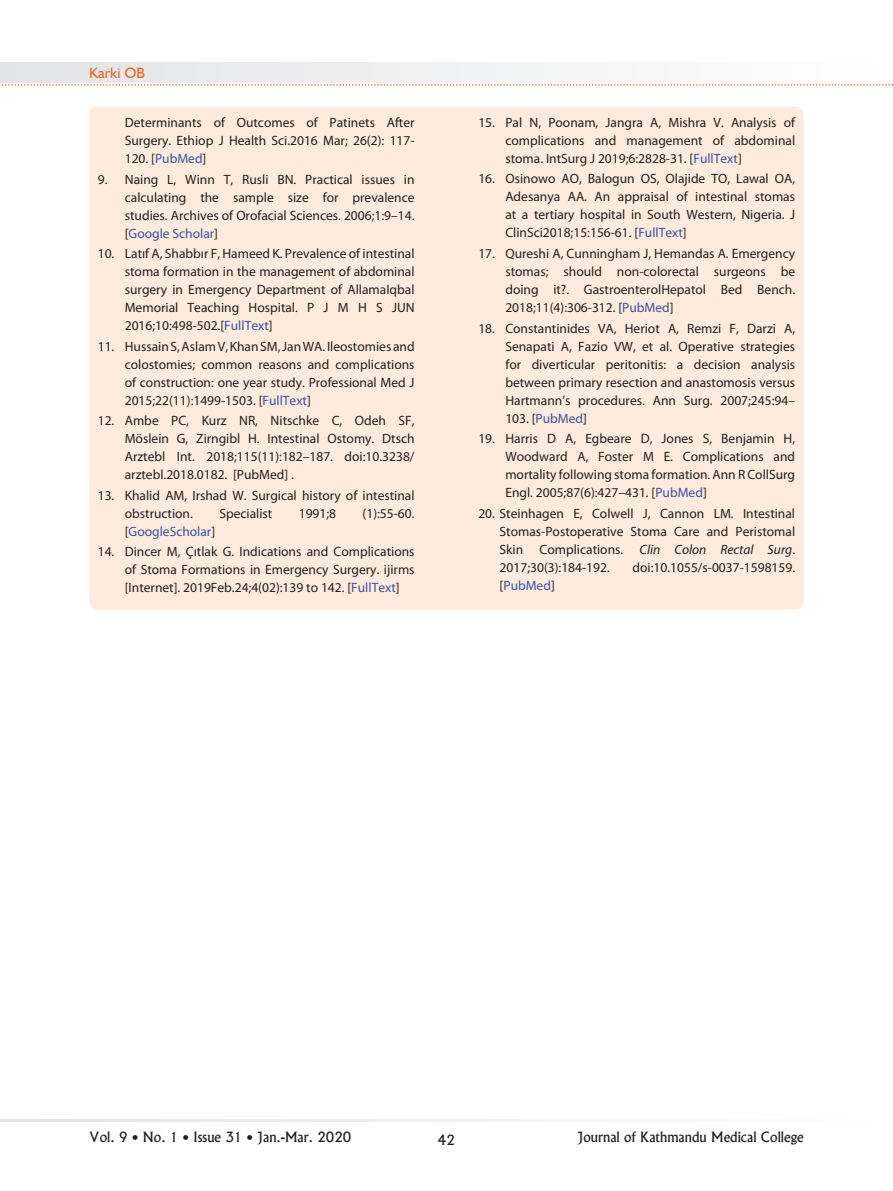
<style>
.page{position:relative;width:893px;height:1191px;background:#fff}
.page>*{position:absolute;margin:0;border:0;box-sizing:border-box;transform-origin:0 0}
.t1{font:15px "Humanist 521 BT";color:#f36421}
.t2{font:13.5px/18px "Myriad Pro";color:#231f20;text-align:justify}
.t3{font:13.5px "Alaska";color:#231f20}
.t4{font:13.5px "Myriad Pro";color:#3853a3}
.s1{color:#3853a3}
.s2{color:#231f20}
.s3{font-style:italic}
</style>
<div class="page">
<div style="left:0;top:63px;width:893px;height:20px;background:linear-gradient(to right,#e2e3e5,#fff)"></div>
<svg style="left:0;top:1119px;width:581px;height:2px"></svg>
<svg style="left:0;top:84px;width:893px;height:2px"></svg>
<div style="left:89px;top:106px;width:715px;height:503px;background:#feebdd;border-radius:9px"></div>
<p class="t1" style="left:89px;top:63px;width:57px">Karki OB</p>
<p class="t2" style="left:125px;top:113px;width:291px">Determinants of Outcomes of Patinets After Surgery. Ethiop J Health Sci.2016 Mar; 26(2): 117- 120. [<span class="s1">PubMed</span>]</p>
<p class="t2" style="left:125px;top:170px;width:291px;text-indent:-27px">9. Naing L, Winn T, Rusli BN. Practical issues in calculating the sample size for prevalence studies. Archives of Orofacial Sciences. 2006;1:9–14. [<span class="s1">Google Scholar</span>]</p>
<p class="t2" style="left:125px;top:244px;width:291px;text-indent:-27px">10. Latıf A, Shabbır F, Hameed K. Prevalence of intestinal stoma formation in the management of abdominal surgery in Emergency Department of AllamaIqbal Memorial Teaching Hospital. P J M H S JUN 2016;10:498-502.[<span class="s1">FullText</span>]</p>
<p class="t2" style="left:125px;top:337px;width:291px;text-indent:-27px">11. Hussain S, Aslam V, Khan SM, Jan WA. Ileostomies and colostomies; common reasons and complications of construction: one year study. Professional Med J 2015;22(11):1499-1503. [<span class="s1">FullText</span>]</p>
<p class="t2" style="left:125px;top:411px;width:291px;text-indent:-27px">12. Ambe PC, Kurz NR, Nitschke C, Odeh SF, Möslein G, Zirngibl H. Intestinal Ostomy. Dtsch Arztebl Int. 2018;115(11):182–187. doi:10.3238/ arztebl.2018.0182. [PubMed] .</p>
<p class="t2" style="left:125px;top:486px;width:291px;text-indent:-27px">13. Khalid AM, Irshad W. Surgical history of intestinal obstruction.</p>
<p class="t2" style="left:219px;top:504px;width:54px">Specialist</p>
<p class="t2" style="left:299px;top:504px;width:39px">1991;8</p>
<p class="t2" style="left:363px;top:504px;width:54px">(1):55-60.</p>
<p class="t4" style="left:125px;top:523px;width:92px"><span class="s2">[</span>GoogleScholar<span class="s2">]</span></p>
<p class="t2" style="left:125px;top:542px;width:291px;text-indent:-27px">14. Dincer M, Çıtlak G. Indications and Complications of Stoma Formations in Emergency Surgery. ijirms [Internet]. 2019Feb.24;4(02):139 to 142. [<span class="s1">FullText</span>]</p>
<p class="t2" style="left:505px;top:113px;width:291px;text-indent:-27px">15. Pal N, Poonam, Jangra A, Mishra V. Analysis of complications and management of abdominal stoma. IntSurg J 2019;6:2828-31. [<span class="s1">FullText</span>]</p>
<p class="t2" style="left:505px;top:170px;width:291px;text-indent:-27px">16. Osinowo AO, Balogun OS, Olajide TO, Lawal OA, Adesanya AA. An appraisal of intestinal stomas at a tertiary hospital in South Western, Nigeria. J ClinSci2018;15:156‑61. [<span class="s1">FullText</span>]</p>
<p class="t2" style="left:505px;top:244px;width:291px;text-indent:-27px">17. Qureshi A, Cunningham J, Hemandas A. Emergency stomas; should non-colorectal surgeons be doing it?. GastroenterolHepatol Bed Bench.<br>2018;11(4):306‐312. [<span class="s1">PubMed</span>]</p>
<p class="t2" style="left:505px;top:319px;width:291px;text-indent:-27px">18. Constantinides VA, Heriot A, Remzi F, Darzi A, Senapati A, Fazio VW, et al. Operative strategies for diverticular peritonitis: a decision analysis between primary resection and anastomosis versus Hartmann’s procedures. Ann Surg. 2007;245:94– 103. [<span class="s1">PubMed</span>]</p>
<p class="t2" style="left:505px;top:429px;width:291px;text-indent:-27px">19. Harris D A, Egbeare D, Jones S, Benjamin H, Woodward A, Foster M E. Complications and mortality following stoma formation. Ann R CollSurg Engl. 2005;87(6):427–431. [<span class="s1">PubMed</span>]</p>
<p class="t2" style="left:500px;top:504px;width:297px;text-indent:-21px">20. Steinhagen E, Colwell J, Cannon LM. Intestinal Stomas-Postoperative Stoma Care and Peristomal Skin Complications. <span class="s3">Clin Colon Rectal Surg</span>.<br>2017;30(3):184‐192.</p>
<p class="t2" style="left:633px;top:558px;width:164px">doi:10.1055/s-0037-1598159.</p>
<p class="t4" style="left:500px;top:577px;width:57px"><span class="s2">[</span>PubMed<span class="s2">]</span></p>
<p class="t3" style="left:89px;top:1129px;width:264px">Vol. 9 • No. 1 • Issue 31 • Jan.-Mar. 2020</p>
<p class="t3" style="left:438px;top:1131px;width:19px">42</p>
<p class="t3" style="left:578px;top:1129px;width:227px">Journal of Kathmandu Medical College</p>
</div>
